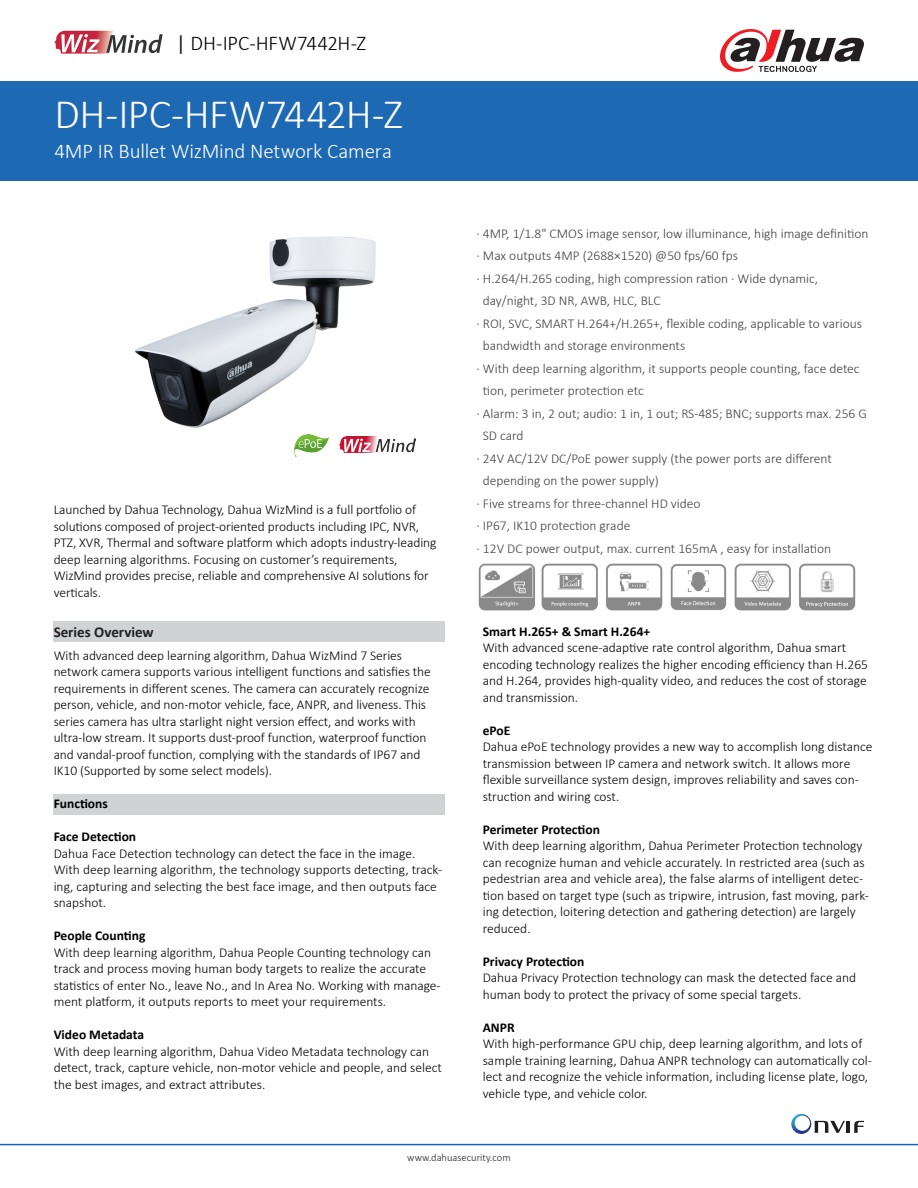
<style>
.page{position:relative;width:918px;height:1188px;background:#fff}
.page>*{position:absolute;margin:0;border:0;box-sizing:border-box;transform-origin:0 0}
.t1{font:300 42px "Calibri";letter-spacing:-.015em;color:#fff}
.t2{font:300 21px "Calibri";letter-spacing:-.01em;color:#fff}
.t3{font:300 21px "Calibri";letter-spacing:-.01em;color:#000}
.t4{font:700 15px "Calibri";color:#231f20}
.t5{font:300 13.5px/16.5px "Calibri";color:#000}
.t6{font:300 13.5px "Calibri";color:#413f41}
.t7{font:700 13.5px "Calibri";color:#000}
.t8{font:300 10.5px "Calibri";color:#231f20}
.s1{font-weight:400;color:#1b1513}
</style>
<div class="page">
<div style="left:0;top:81px;width:918px;height:100px;background:#1e69b4"></div>
<hr style="left:0;top:1144px;width:918px;height:1px;background:#1e69b4">
<svg style="left:720px;top:29px;width:144px;height:43px"></svg>
<img style="left:135px;top:236px;width:241px;height:192px">
<div style="left:53px;top:794px;width:391px;height:21px;background:#d1d2d4"></div>
<div style="left:54px;top:621px;width:391px;height:21px;background:#d1d2d4"></div>
<svg style="left:791px;top:1114px;width:73px;height:20px"></svg>
<img style="left:294px;top:434px;width:35px;height:22px">
<img style="left:339px;top:436px;width:77px;height:17px">
<svg style="left:55px;top:31px;width:108px;height:23px"></svg>
<img style="left:478px;top:563px;width:378px;height:48px">
<p class="t3" style="left:176px;top:30px;width:192px"><span class="s1">|</span> DH-IPC-HFW7442H-Z</p>
<p class="t1" style="left:55px;top:88px;width:350px">DH-IPC-HFW7442H-Z</p>
<p class="t2" style="left:55px;top:138px;width:339px">4MP IR Bullet WizMind Network Camera</p>
<p class="t5" style="left:54px;top:502px;width:364px">Launched by Dahua Technology, Dahua WizMind is a full portfolio of</p>
<p class="t5" style="left:54px;top:518px;width:384px">solutions composed of project-oriented products including IPC, NVR, PTZ, XVR, Thermal and software platform which adopts industry-leading deep learning algorithms. Focusing on customer’s requirements, WizMind provides precise, reliable and comprehensive AI solutions for verticals.</p>
<p class="t4" style="left:54px;top:622px;width:102px">Series Overview</p>
<p class="t5" style="left:54px;top:647px;width:379px">With advanced deep learning algorithm, Dahua WizMind 7 Series network camera supports various intelligent functions and satisfies the requirements in different scenes. The camera can accurately recognize person, vehicle, and non-motor vehicle, face, ANPR, and liveness. This series camera has ultra starlight night version effect, and works with ultra-low stream. It supports dust-proof function, waterproof function and vandal-proof function, complying with the standards of IP67 and IK10 (Supported by some select models).</p>
<p class="t7" style="left:54px;top:795px;width:56px">Functions</p>
<p class="t7" style="left:54px;top:828px;width:84px">Face Detection</p>
<p class="t5" style="left:54px;top:845px;width:390px">Dahua Face Detection technology can detect the face in the image.<br>With deep learning algorithm, the technology supports detecting, track&shy;ing, capturing and selecting the best face image, and then outputs face snapshot.</p>
<p class="t7" style="left:54px;top:927px;width:93px">People Counting</p>
<p class="t5" style="left:54px;top:944px;width:389px">With deep learning algorithm, Dahua People Counting technology can track and process moving human body targets to realize the accurate statistics of enter No., leave No., and In Area No. Working with manage&shy;ment platform, it outputs reports to meet your requirements.</p>
<p class="t7" style="left:54px;top:1026px;width:92px">Video Metadata</p>
<p class="t5" style="left:54px;top:1043px;width:390px">With deep learning algorithm, Dahua Video Metadata technology can detect, track, capture vehicle, non-motor vehicle and people, and select the best images, and extract attributes.</p>
<p class="t6" style="left:477px;top:225px;width:393px">· 4MP, 1/1.8" CMOS image sensor, low illuminance, high image definition</p>
<p class="t6" style="left:477px;top:248px;width:263px">· Max outputs 4MP (2688×1520) @50 fps/60 fps</p>
<p class="t6" style="left:477px;top:270px;width:343px">· H.264/H.265 coding, high compression ration · Wide dynamic,</p>
<p class="t6" style="left:483px;top:293px;width:179px">day/night, 3D NR, AWB, HLC, BLC</p>
<p class="t6" style="left:477px;top:315px;width:387px">· ROI, SVC, SMART H.264+/H.265+, flexible coding, applicable to various</p>
<p class="t6" style="left:483px;top:338px;width:204px">bandwidth and storage environments</p>
<p class="t6" style="left:477px;top:360px;width:385px">· With deep learning algorithm, it supports people counting, face detec</p>
<p class="t6" style="left:483px;top:383px;width:163px">tion, perimeter protection etc</p>
<p class="t6" style="left:477px;top:405px;width:392px">· Alarm: 3 in, 2 out; audio: 1 in, 1 out; RS-485; BNC; supports max. 256 G</p>
<p class="t6" style="left:483px;top:428px;width:42px">SD card</p>
<p class="t6" style="left:477px;top:450px;width:357px">· 24V AC/12V DC/PoE power supply (the power ports are different</p>
<p class="t6" style="left:483px;top:473px;width:177px">depending on the power supply)</p>
<p class="t6" style="left:477px;top:495px;width:225px">· Five streams for three-channel HD video</p>
<p class="t6" style="left:477px;top:518px;width:155px">· IP67, IK10 protection grade</p>
<p class="t6" style="left:477px;top:540px;width:356px">· 12V DC power output, max. current 165mA , easy for installation</p>
<p class="t7" style="left:483px;top:623px;width:169px">Smart H.265+ &amp; Smart H.264+</p>
<p class="t5" style="left:483px;top:639px;width:387px">With advanced scene-adaptive rate control algorithm, Dahua smart encoding technology realizes the higher encoding efficiency than H.265 and H.264, provides high-quality video, and reduces the cost of storage and transmission.</p>
<p class="t7" style="left:483px;top:722px;width:29px">ePoE</p>
<p class="t5" style="left:483px;top:738px;width:391px">Dahua ePoE technology provides a new way to accomplish long distance transmission between IP camera and network switch. It allows more flexible surveillance system design, improves reliability and saves con&shy;struction and wiring cost.</p>
<p class="t7" style="left:483px;top:821px;width:119px">Perimeter Protection</p>
<p class="t5" style="left:483px;top:837px;width:388px">With deep learning algorithm, Dahua Perimeter Protection technology can recognize human and vehicle accurately. In restricted area (such as pedestrian area and vehicle area), the false alarms of intelligent detec&shy;tion based on target type (such as tripwire, intrusion, fast moving, park&shy;ing detection, loitering detection and gathering detection) are largely reduced.</p>
<p class="t7" style="left:483px;top:953px;width:103px">Privacy Protection</p>
<p class="t5" style="left:483px;top:969px;width:375px">Dahua Privacy Protection technology can mask the detected face and human body to protect the privacy of some special targets.</p>
<p class="t7" style="left:483px;top:1019px;width:33px">ANPR</p>
<p class="t5" style="left:483px;top:1035px;width:391px">With high-performance GPU chip, deep learning algorithm, and lots of sample training learning, Dahua ANPR technology can automatically col&shy;lect and recognize the vehicle information, including license plate, logo, vehicle type, and vehicle color.</p>
<p class="t8" style="left:407px;top:1151px;width:105px">www.dahuasecurity.com</p>
</div>
